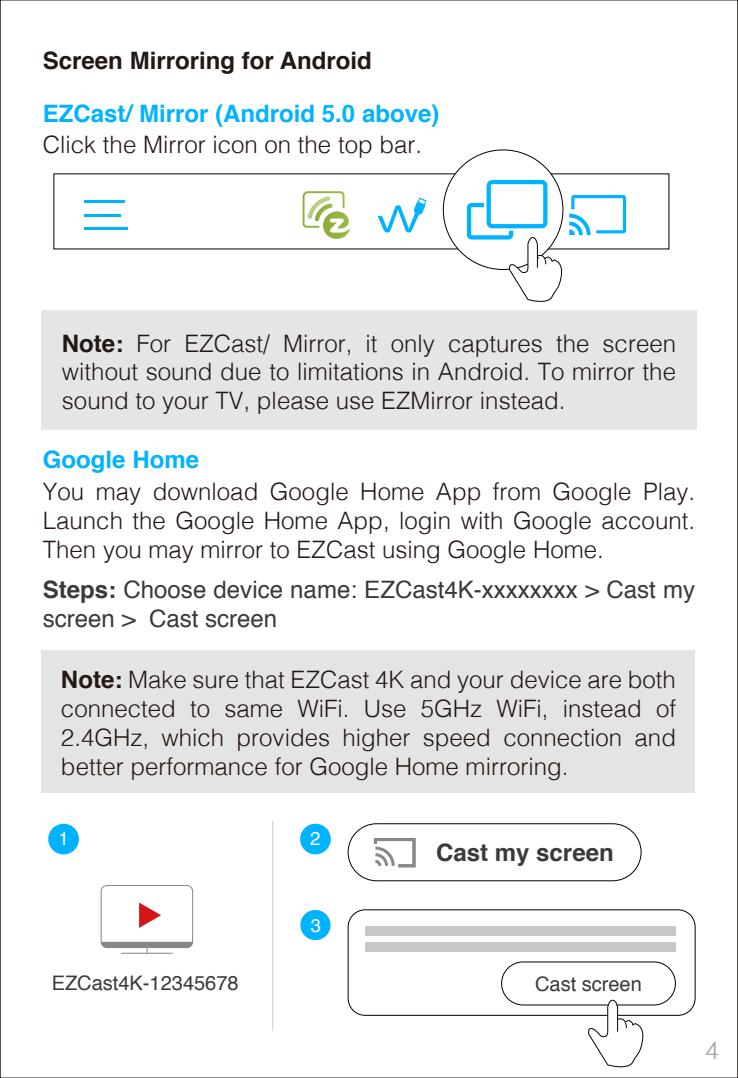
<style>
.page{position:relative;width:738px;height:1078px;background:#fff}
.page>*{position:absolute;margin:0;border:0;box-sizing:border-box;transform-origin:0 0}
.t1{font:300 24px/28.8px "Helvetica";color:#231815;text-align:justify}
.t2{font:300 24px/28.8px "Helvetica";color:#251814;text-align:justify}
.t3{font:24px/28.8px "Helvetica";color:#3c3a39}
.t4{font:700 24px "Helvetica";color:#00b3ff}
.t5{font:700 24px "Helvetica";color:#231815}
.t6{font:700 24px "Helvetica";color:#3c3a39}
.t7{font:300 24px "Helvetica";color:#9e9f9f}
.t8{font:20px "Helvetica";color:#3c3a39}
.t9{font:18.8px "Helvetica";color:#fff}
.t10{font:18.4px "Helvetica";color:#fff}
.s1{font-weight:700}
.s2{color:#231815}
</style>
<div class="page">
<svg style="left:737px;top:0;width:1px;height:1077px"></svg>
<div style="left:41px;top:310px;width:655px;height:119px;background:#e5e5e5"></div>
<svg style="left:377px;top:197px;width:49px;height:35px"></svg>
<svg style="left:302px;top:191px;width:48px;height:48px"></svg>
<hr style="left:84px;top:200px;width:41px;height:3px;background:#00b3ff">
<hr style="left:84px;top:213px;width:36px;height:3px;background:#00b3ff">
<hr style="left:84px;top:227px;width:44px;height:3px;background:#00b3ff">
<svg style="left:466px;top:180px;width:159px;height:122px"></svg>
<div style="left:41px;top:649px;width:653px;height:143px;background:#e4e4e4"></div>
<div style="left:300px;top:823px;width:30px;height:31px;background:#00b3ff;border-radius:50%"></div>
<div style="left:48px;top:823px;width:31px;height:31px;background:#00b3ff;border-radius:50%"></div>
<div style="left:300px;top:909px;width:30px;height:30px;background:#00b3ff;border-radius:50%"></div>
<div style="left:347px;top:909px;width:348px;height:106px;border:1px solid #060001;border-radius:17px"></div>
<div style="left:101px;top:884px;width:92px;height:63px;border:1px solid #878787;border-radius:6px"></div>
<svg style="left:101px;top:941px;width:91px;height:12px"></svg>
<svg style="left:139px;top:902px;width:22px;height:25px"></svg>
<svg style="left:373px;top:838px;width:43px;height:30px"></svg>
<div style="left:347px;top:823px;width:294px;height:58px;border:1px solid #060001;border-radius:28px"></div>
<div style="left:364px;top:926px;width:311px;height:9px;background:#c6c7c7"></div>
<div style="left:364px;top:942px;width:311px;height:9px;background:#c6c7c7"></div>
<div style="left:500px;top:961px;width:175px;height:44px;border:1px solid #060001;border-radius:21px"></div>
<svg style="left:586px;top:999px;width:58px;height:69px"></svg>
<hr style="left:272px;top:820px;width:1px;height:210px;background:#c8c9c9">
<p class="t5" style="left:43px;top:41px;width:330px">Screen Mirroring for Android</p>
<p class="t4" style="left:43px;top:94px;width:398px">EZCast/ Mirror (Android 5.0 above)</p>
<p class="t1" style="left:43px;top:128px;width:380px">Click the Mirror icon on the top bar.</p>
<p class="t1" style="left:62px;top:327px;width:615px"><span class="s1">Note:</span> For EZCast/ Mirror, it only captures the screen without sound due to limitations in Android. To mirror the sound to your TV, please use EZMirror instead.</p>
<p class="t4" style="left:43px;top:440px;width:158px">Google Home</p>
<p class="t1" style="left:43px;top:475px;width:653px">You may download Google Home App from Google Play.<br>Launch the Google Home App, login with Google account.<br>Then you may mirror to EZCast using Google Home.</p>
<p class="t3" style="left:43px;top:575px;width:653px"><span class="s1">Steps:</span> Choose device name: EZCast4K-xxxxxxxx &gt; Cast my screen &gt; Cast screen</p>
<p class="t2" style="left:61px;top:663px;width:616px"><span class="s1">Note:</span> Make sure that EZCast <span class="s2">4K</span> and your device are both connected to same WiFi. Use 5GHz WiFi, instead of 2.4GHz, which provides higher speed connection and better performance for Google Home mirroring.</p>
<p class="t9" style="left:58px;top:824px;width:12px">1</p>
<p class="t9" style="left:310px;top:824px;width:12px">2</p>
<p class="t8" style="left:52px;top:967px;width:188px">EZCast4K-12345678</p>
<p class="t10" style="left:310px;top:910px;width:12px">3</p>
<p class="t6" style="left:436px;top:833px;width:179px">Cast my screen</p>
<p class="t8" style="left:534px;top:968px;width:108px">Cast screen</p>
<p class="t7" style="left:704px;top:1029px;width:15px">4</p>
</div>
